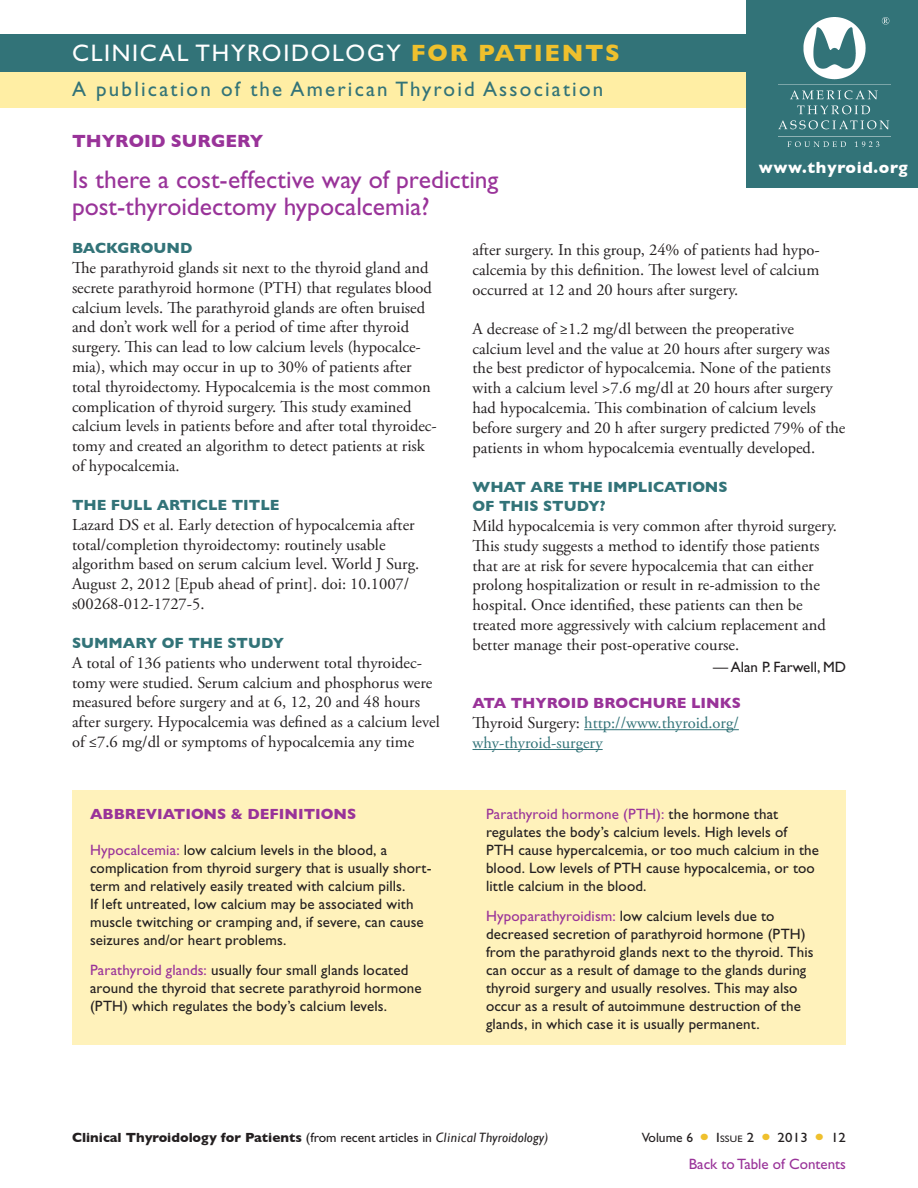
<style>
.page{position:relative;width:918px;height:1188px;background:#fff}
.page>*{position:absolute;margin:0;border:0;box-sizing:border-box;transform-origin:0 0}
.t1{font:25.5px/27px "Gill Sans Std";color:#939}
.t2{font:24px "Gill Sans Std";letter-spacing:.07em;color:#fff}
.t3{font:21px "Gill Sans Std";letter-spacing:.105em;color:#327378}
.Topic_Header{font:700 18px "Gill Sans";color:#939}
.body_serif{font:16.5px/19.8px "Adobe Garamond Pro";color:#231f20}
.body_serif_2nd_para{font:16.5px/19.8px "Adobe Garamond Pro";color:#231f20}
.body_links{font:16.5px/19.8px "Adobe Garamond Pro";color:#327378}
.t4{font:700 16.5px "Gill Sans";letter-spacing:.04em;color:#fff}
.abbreviations_body{font:15px/18px "Gill Sans Std";letter-spacing:.01em;color:#231f20}
.question{font:700 15px/19.5px "Gill Sans";color:#327378}
.abbreviations_head{font:700 15px "Gill Sans";color:#939}
.question_links{font:700 15px "Gill Sans";color:#939}
.t5{font:15px "Gill Sans Std";color:#939}
.body_editor_name{font:15px "Gill Sans Std";color:#231f20}
.t6{font:700 13.5px "Gill Sans";color:#231f20}
.t7{font:13.5px "Gill Sans Std";color:#231f20}
.t8{font:13.5px "Gill Sans Std";letter-spacing:.01em;color:#231f20;scale:1.1 1}
.t9{font:9.45px "Gill Sans Std";color:#231f20;scale:1.1 1}
.s1{font-family:"Gill Sans";font-weight:700;color:#efc02d}
.s2{color:#231f20}
.s3{color:#939}
.s4{font-family:"Gill Sans Std";font-weight:400}
.s5{font-weight:400;font-style:italic}
.s6{font-size:13.5px}
</style>
<div class="page">
<hr style="left:584px;top:729px;width:155px;height:1px;background:#327378">
<hr style="left:472px;top:749px;width:131px;height:1px;background:#327378">
<div style="left:0;top:70px;width:918px;height:38px;background:#ffeea4"></div>
<div style="left:0;top:35px;width:918px;height:37px;background:#327378"></div>
<div style="left:747px;top:0;width:171px;height:188px;background:#327378"></div>
<img style="left:778px;top:18px;width:112px;height:129px">
<div style="left:72px;top:791px;width:774px;height:254px;background:#fff2bb"></div>
<p class="t2" style="left:72px;top:40px;width:550px">CLINICAL THYROIDOLOGY <span class="s1">FOR PATIENTS</span></p>
<p class="t3" style="left:72px;top:77px;width:533px">A publication of the American Thyroid Association</p>
<p class="Topic_Header" style="left:72px;top:131px;width:193px">THYROID SURGERY</p>
<p class="t1" style="left:72px;top:166px;width:428px">Is there a cost-effective way of predicting post-thyroidectomy hypocalcemia?</p>
<p class="body_serif" style="left:472px;top:240px;width:349px;text-align:justify">after surgery. In this group, 24% of patients had hypo&shy;calcemia by this definition. The lowest level of calcium occurred at 12 and 20 hours after surgery.</p>
<p class="body_serif_2nd_para" style="left:472px;top:319px;width:375px">A decrease of ≥1.2 mg/dl between the preoperative calcium level and the value at 20 hours after surgery was the best predictor of hypocalcemia. None of the patients with a calcium level &gt;7.6 mg/dl at 20 hours after surgery had hypocalcemia. This combination of calcium levels before surgery and 20 h after surgery predicted 79% of the patients in whom hypocalcemia eventually developed.</p>
<p class="question" style="left:472px;top:477px;width:257px">WHAT ARE THE IMPLICATIONS<br>OF THIS STUDY?</p>
<p class="body_serif" style="left:472px;top:516px;width:366px">Mild hypocalcemia is very common after thyroid surgery.<br>This study suggests a method to identify those patients that are at risk for severe hypocalcemia that can either prolong hospitalization or result in re-admission to the hospital. Once identified, these patients can then be treated more aggressively with calcium replacement and better manage their post-operative course.</p>
<p class="body_editor_name" style="left:713px;top:659px;width:134px">— Alan P. Farwell, MD</p>
<p class="question_links" style="left:472px;top:694px;width:270px">ATA THYROID BROCHURE LINKS</p>
<p class="body_links" style="left:472px;top:714px;width:268px"><span class="s2">Thyroid Surgery:</span> http://www.thyroid.org/ why-thyroid-surgery</p>
<p class="t4" style="left:759px;top:158px;width:150px">www.thyroid.org</p>
<p class="question" style="left:72px;top:238px;width:122px">BACKGROUND</p>
<p class="body_serif" style="left:72px;top:259px;width:366px">The parathyroid glands sit next to the thyroid gland and secrete parathyroid hormone (PTH) that regulates blood calcium levels. The parathyroid glands are often bruised and don’t work well for a period of time after thyroid surgery. This can lead to low calcium levels (hypocalce&shy;mia), which may occur in up to 30% of patients after total thyroidectomy. Hypocalcemia is the most common complication of thyroid surgery. This study examined calcium levels in patients before and after total thyroidec&shy;tomy and created an algorithm to detect patients at risk of hypocalcemia.</p>
<p class="question" style="left:72px;top:495px;width:209px">THE FULL ARTICLE TITLE</p>
<p class="body_serif" style="left:72px;top:515px;width:349px">Lazard DS et al. Early detection of hypocalcemia after total/completion thyroidectomy: routinely usable algorithm based on serum calcium level. World J Surg.<br>August 2, 2012 [Epub ahead of print]. doi: 10.1007/ s00268-012-1727-5.</p>
<p class="question" style="left:72px;top:633px;width:214px">SUMMARY OF THE STUDY</p>
<p class="body_serif" style="left:72px;top:653px;width:369px">A total of 136 patients who underwent total thyroidec&shy;tomy were studied. Serum calcium and phosphorus were measured before surgery and at 6, 12, 20 and 48 hours after surgery. Hypocalcemia was defined as a calcium level of ≤7.6 mg/dl or symptoms of hypocalcemia any time</p>
<p class="abbreviations_head" style="left:90px;top:805px;width:268px">ABBREVIATIONS &amp; DEFINITIONS</p>
<p class="abbreviations_body" style="left:90px;top:841px;width:343px"><span class="s3">Hypocalcemia:</span> low calcium levels in the blood, a complication from thyroid surgery that is usually short&shy;term and relatively easily treated with calcium pills.<br>If left untreated, low calcium may be associated with muscle twitching or cramping and, if severe, can cause seizures and/or heart problems.</p>
<p class="abbreviations_body" style="left:90px;top:961px;width:333px"><span class="s3">Parathyroid glands:</span> usually four small glands located around the thyroid that secrete parathyroid hormone (PTH) which regulates the body’s calcium levels.</p>
<p class="abbreviations_body" style="left:486px;top:805px;width:335px"><span class="s3">Parathyroid hormone (PTH):</span> the hormone that regulates the body’s calcium levels. High levels of PTH cause hypercalcemia, or too much calcium in the blood. Low levels of PTH cause hypocalcemia, or too little calcium in the blood.</p>
<p class="abbreviations_body" style="left:486px;top:907px;width:329px"><span class="s3">Hypoparathyroidism:</span> low calcium levels due to decreased secretion of parathyroid hormone (PTH) from the parathyroid glands next to the thyroid. This can occur as a result of damage to the glands during thyroid surgery and usually resolves. This may also occur as a result of autoimmune destruction of the glands, in which case it is usually permanent.</p>
<p class="t6" style="left:72px;top:1129px;width:478px">Clinical Thyroidology for Patients <span class="s4">(from recent articles in</span> <span class="s5">Clinical Thyroidology)</span></p>
<p class="t7" style="left:642px;top:1130px;width:53px">Volume 6</p>
<p class="t9" style="left:716px;top:1133px;width:10px"><span class="s6">I</span>SSUE</p>
<p class="t8" style="left:747px;top:1130px;width:8px">2</p>
<p class="t8" style="left:778px;top:1130px;width:29px">2013</p>
<p class="t8" style="left:831px;top:1130px;width:15px">12</p>
<p class="t5" style="left:689px;top:1155px;width:159px">Back to Table of Contents</p>
</div>
